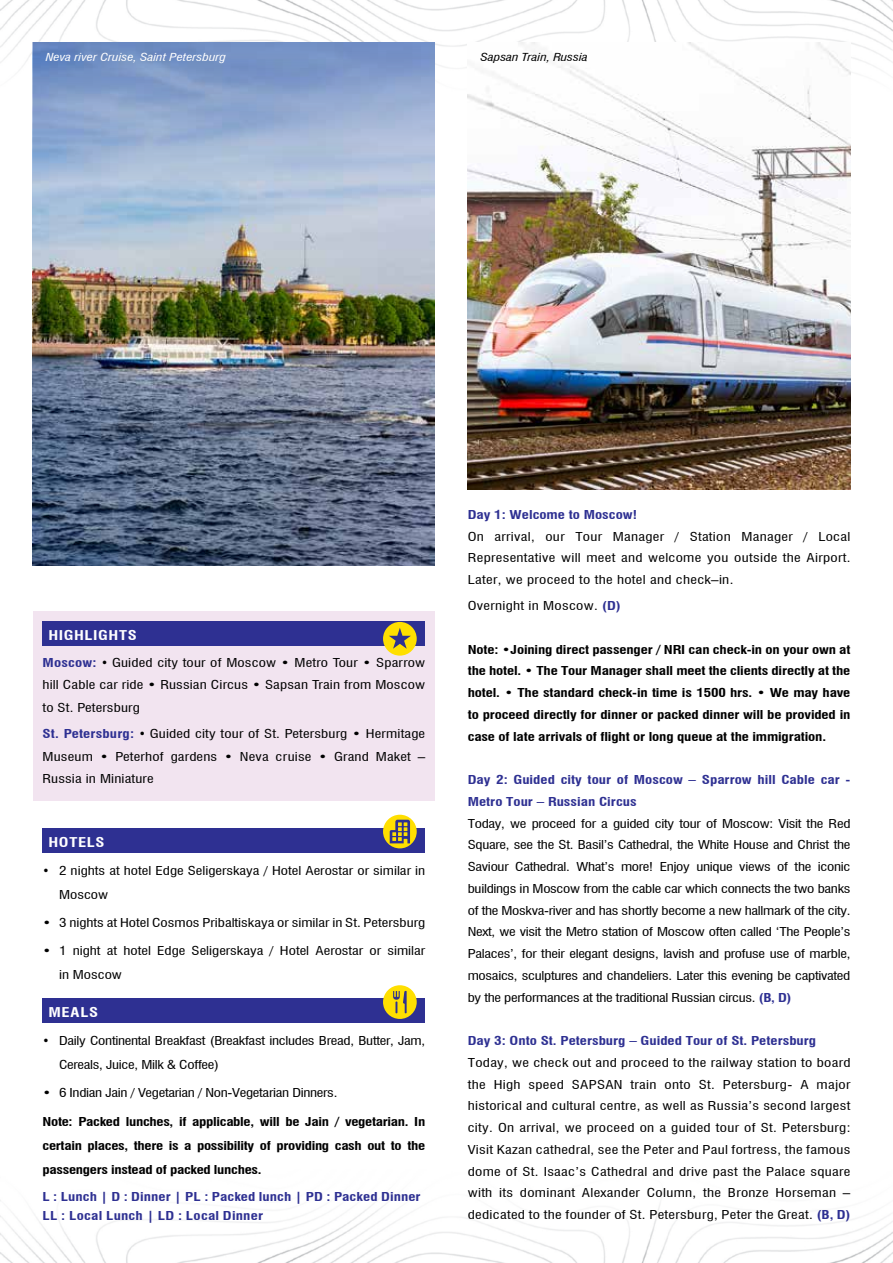
<style>
.page{position:relative;width:893px;height:1263px;background:#fff}
.page>*{position:absolute;margin:0;border:0;box-sizing:border-box;transform-origin:0 0}
.t1{font:700 condensed 13.2px "Swiss 721 BT";letter-spacing:.035em;color:#fff;scale:1.25 1}
.t2{font:condensed 12px/21.8px "Swiss 721 BT";color:#000;text-align:justify;scale:1.25 1}
.t3{font:700 condensed 12px/21.8px "Swiss 721 BT";letter-spacing:-.015em;color:#000;text-align:justify;scale:1.25 1}
.t4{font:condensed 12px/22.5px "Swiss 721 BT";color:#000;text-align:justify}
.t5{font:700 condensed 12px/21.8px "Swiss 721 BT";color:#2e3092;scale:1.25 1}
.t6{font:condensed 12px/24px "Swiss 721 BT";letter-spacing:-.02em;color:#000}
.t7{font:condensed 12px "Swiss 721 BT";letter-spacing:-.02em;color:#000;scale:1.25 1}
.t8{font:condensed 12px "Swiss 721 BT";letter-spacing:.02em;color:#000;scale:1.25 1}
.t9{font:italic condensed 10.8px "Swiss 721 BT";color:#fff;scale:1.25 1}
.t10{font:italic condensed 10.8px "Swiss 721 BT";color:#000;scale:1.25 1}
.s1{font-weight:700;color:#2e3092}
</style>
<div class="page">
<img style="left:0;top:0;width:893px;height:115px">
<div style="left:33px;top:611px;width:402px;height:189px;background:#f2e4f0"></div>
<div style="left:43px;top:621px;width:382px;height:25px;background:#2e3092"></div>
<div style="left:383px;top:622px;width:34px;height:34px;background:#ffdf00;border-radius:50%"></div>
<svg style="left:389px;top:628px;width:22px;height:21px"></svg>
<div style="left:43px;top:828px;width:382px;height:25px;background:#2e3092"></div>
<div style="left:43px;top:998px;width:382px;height:25px;background:#2e3092"></div>
<svg style="left:383px;top:815px;width:34px;height:33px"></svg>
<svg style="left:390px;top:820px;width:20px;height:23px"></svg>
<div style="left:383px;top:985px;width:34px;height:34px;background:#ffdf00;border-radius:50%"></div>
<svg style="left:393px;top:991px;width:14px;height:22px"></svg>
<img style="left:33px;top:182px;width:402px;height:384px">
<svg style="left:33px;top:43px;width:402px;height:139px;background:#91a8cf"></svg>
<img style="left:468px;top:43px;width:382px;height:446px">
<p class="t9" style="left:46px;top:51px;width:146px">Neva river Cruise, Saint Petersburg</p>
<p class="t10" style="left:480px;top:51px;width:87px">Sapsan Train, Russia</p>
<p class="t1" style="left:49px;top:627px;width:72px">HIGHLIGHTS</p>
<p class="t4" style="left:43px;top:651px;width:384px"><span class="s1">Moscow:</span> • Guided city tour of Moscow • Metro Tour • Sparrow hill Cable car ride • Russian Circus • Sapsan Train from Moscow to St. Petersburg</p>
<p class="t4" style="left:43px;top:723px;width:384px"><span class="s1">St. Petersburg:</span> • Guided city tour of St. Petersburg • Hermitage Museum • Peterhof gardens • Neva cruise • Grand Maket – Russia in Miniature</p>
<p class="t1" style="left:49px;top:834px;width:46px">HOTELS</p>
<p class="t4" style="left:59px;top:858px;width:368px;line-height:24px;text-indent:-16px">• 2 nights at hotel Edge Seligerskaya / Hotel Aerostar or similar in<br>Moscow</p>
<p class="t2" style="left:43px;top:912px;width:308px">• 3 nights at Hotel Cosmos Pribaltiskaya or similar in St. Petersburg</p>
<p class="t2" style="left:59px;top:939px;width:294px;line-height:24px;text-indent:-17px">• 1 night at hotel Edge Seligerskaya / Hotel Aerostar or similar in Moscow</p>
<p class="t1" style="left:49px;top:1004px;width:41px">MEALS</p>
<p class="t6" style="left:59px;top:1029px;width:368px;text-indent:-16px">• Daily Continental Breakfast (Breakfast includes Bread, Butter, Jam,<br>Cereals, Juice, Milk &amp; Coffee)</p>
<p class="t7" style="left:43px;top:1086px;width:237px">• 6 Indian Jain / Vegetarian / Non-Vegetarian Dinners.</p>
<p class="t3" style="left:43px;top:1109px;width:308px;line-height:24px">Note: Packed lunches, if applicable, will be Jain / vegetarian. In certain places, there is a possibility of providing cash out to the passengers instead of packed lunches.</p>
<p class="t5" style="left:43px;top:1187px;width:304px;line-height:19.2px">L : Lunch | D : Dinner | PL : Packed lunch | PD : Packed Dinner<br>LL : Local Lunch | LD : Local Dinner</p>
<p class="t5" style="left:468px;top:504px;width:137px">Day 1: Welcome to Moscow!</p>
<p class="t2" style="left:468px;top:525px;width:308px">On arrival, our Tour Manager / Station Manager / Local Representative will meet and welcome you outside the Airport.<br>Later, we proceed to the hotel and check–in.</p>
<p class="t8" style="left:468px;top:598px;width:124px">Overnight in Moscow. <span class="s1">(D)</span></p>
<p class="t3" style="left:468px;top:638px;width:308px">Note: •Joining direct passenger / NRI can check-in on your own at the hotel. • The Tour Manager shall meet the clients directly at the hotel. • The standard check-in time is 1500 hrs. • We may have to proceed directly for dinner or packed dinner will be provided in case of late arrivals of flight or long queue at the immigration.</p>
<p class="t5" style="left:468px;top:769px;width:308px">Day 2: Guided city tour of Moscow – Sparrow hill Cable car -<br>Metro Tour – Russian Circus</p>
<p class="t2" style="left:468px;top:812px;width:308px">Today, we proceed for a guided city tour of Moscow: Visit the Red Square, see the St. Basil’s Cathedral, the White House and Christ the Saviour Cathedral. What’s more! Enjoy unique views of the iconic buildings in Moscow from the cable car which connects the two banks of the Moskva-river and has shortly become a new hallmark of the city.<br>Next, we visit the Metro station of Moscow often called ‘The People’s Palaces’, for their elegant designs, lavish and profuse use of marble, mosaics, sculptures and chandeliers. Later this evening be captivated by the performances at the traditional Russian circus. <span class="s1">(B, D)</span></p>
<p class="t5" style="left:468px;top:1030px;width:280px">Day 3: Onto St. Petersburg – Guided Tour of St. Petersburg</p>
<p class="t2" style="left:468px;top:1051px;width:308px">Today, we check out and proceed to the railway station to board the High speed SAPSAN train onto St. Petersburg- A major historical and cultural centre, as well as Russia’s second largest city. On arrival, we proceed on a guided tour of St. Petersburg:<br>Visit Kazan cathedral, see the Peter and Paul fortress, the famous dome of St. Isaac’s Cathedral and drive past the Palace square with its dominant Alexander Column, the Bronze Horseman – dedicated to the founder of St. Petersburg, Peter the Great. <span class="s1">(B, D)</span></p>
</div>
